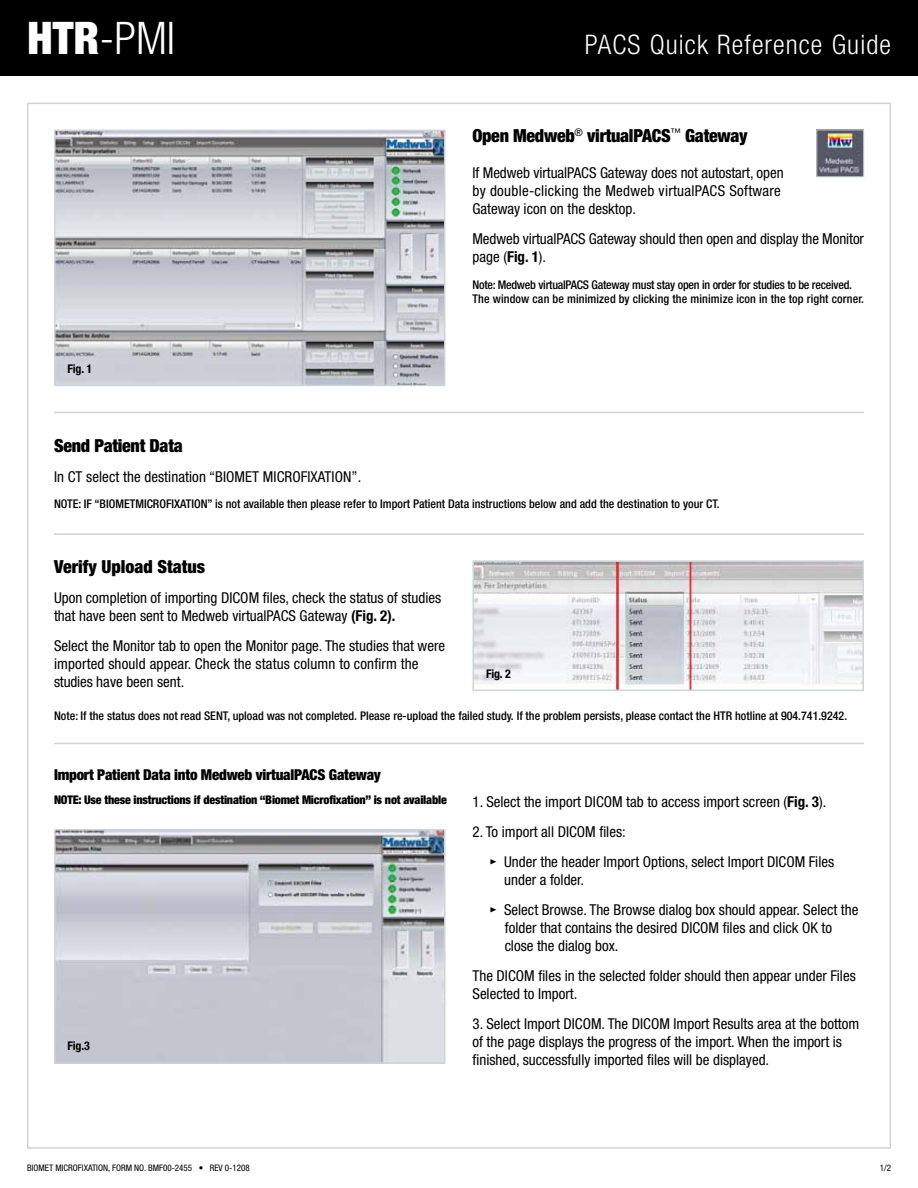
<style>
.page{position:relative;width:918px;height:1188px;background:#fff}
.page>*{position:absolute;margin:0;border:0;box-sizing:border-box;transform-origin:0 0}
.t1{font:300 condensed 45px "Helvetica Neue LT Std";color:#fff}
.t2{font:300 condensed 27px "Helvetica Neue LT Std";letter-spacing:.04em;color:#fff}
.t3{font:900 condensed 18px "Helvetica Neue LT Std";letter-spacing:-.015em;color:#000}
.t4{font:condensed 15px/18px "Helvetica Neue LT Std";color:#000}
.t5{font:900 condensed 15px "Helvetica Neue LT Std";letter-spacing:-.015em;color:#000}
.t6{font:500 condensed 12px "Helvetica Neue LT Std";color:#000}
.t7{font:500 condensed 12px/14.4px "Helvetica Neue LT Std";letter-spacing:-.02em;color:#000}
.t8{font:900 condensed 12px "Helvetica Neue LT Std";letter-spacing:-.015em;color:#000}
.t9{font:700 condensed 12px "Helvetica Neue LT Std";color:#000}
.t10{font:condensed 9px "Helvetica Neue LT Std";color:#000}
.s1{font-weight:900}
.s2{font-weight:700}
.s3{font-family:"Meta Plus Bold Caps";font-stretch:normal}
</style>
<div class="page">
<div style="left:0;top:0;width:918px;height:76px;background:#000"></div>
<img style="left:57px;top:133px;width:386px;height:250px">
<div style="left:54px;top:130px;width:392px;height:256px;border:2px solid #cfd4d8"></div>
<img style="left:475px;top:563px;width:386px;height:125px">
<div style="left:472px;top:560px;width:392px;height:131px;border:2px solid #cfd4d8"></div>
<hr style="left:54px;top:412px;width:810px;height:1px;background:#cfd4d8">
<img style="left:57px;top:832px;width:386px;height:229px">
<div style="left:54px;top:829px;width:392px;height:235px;border:2px solid #cfd4d8"></div>
<hr style="left:54px;top:743px;width:810px;height:1px;background:#cfd4d8">
<img style="left:818px;top:132px;width:44px;height:43px">
<div style="left:816px;top:130px;width:48px;height:47px;border:1px solid #cfd4d8"></div>
<hr style="left:54px;top:533px;width:810px;height:2px;background:#cfd4d8">
<h1 class="t1" style="left:27px;top:12px;width:150px"><span class="s1">HTR</span>-PMI</h1>
<p class="t9" style="left:68px;top:361px;width:26px">Fig. 1</p>
<h2 class="t2" style="left:585px;top:29px;width:308px">PACS Quick Reference Guide</h2>
<p class="t3" style="left:472px;top:125px;width:277px">Open Medweb<sup>®</sup> virtualPACS<sup>™</sup> Gateway</p>
<p class="t4" style="left:472px;top:164px;width:313px">If Medweb virtualPACS Gateway does not autostart, open by double-clicking the Medweb virtualPACS Software<br>Gateway icon on the desktop.</p>
<p class="t4" style="left:472px;top:230px;width:393px">Medweb virtualPACS Gateway should then open and display the Monitor page (<span class="s2">Fig. 1</span>).</p>
<p class="t7" style="left:472px;top:277px;width:393px">Note: Medweb virtualPACS Gateway must stay open in order for studies to be received.<br>The window can be minimized by clicking the minimize icon in the top right corner.</p>
<p class="t3" style="left:54px;top:434px;width:130px">Send Patient Data</p>
<p class="t4" style="left:54px;top:467px;width:309px">In CT select the destination “BIOMET MICROFIXATION”.</p>
<p class="t6" style="left:54px;top:497px;width:667px">NOTE: IF “BIOMETMICROFIXATION” is not available then please refer to Import Patient Data instructions below and add the destination to your CT.</p>
<p class="t3" style="left:54px;top:556px;width:153px">Verify Upload Status</p>
<p class="t4" style="left:54px;top:589px;width:389px">Upon completion of importing DICOM files, check the status of studies that have been sent to Medweb virtualPACS Gateway <span class="s2">(Fig. 2).</span></p>
<p class="t4" style="left:54px;top:637px;width:393px">Select the Monitor tab to open the Monitor page. The studies that were imported should appear. Check the status column to confirm the studies have been sent.</p>
<p class="t6" style="left:54px;top:708px;width:795px">Note: If the status does not read SENT, upload was not completed. Please re-upload the failed study. If the problem persists, please contact the HTR hotline at 904.741.9242.</p>
<p class="t9" style="left:486px;top:666px;width:26px">Fig. 2</p>
<p class="t5" style="left:54px;top:766px;width:328px">Import Patient Data into Medweb virtualPACS Gateway</p>
<p class="t8" style="left:54px;top:792px;width:394px">NOTE: Use these instructions if destination “Biomet Microfixation” is not available</p>
<p class="t4" style="left:472px;top:792px;width:355px">1. Select the import DICOM tab to access import screen (<span class="s2">Fig. 3</span>).</p>
<p class="t4" style="left:472px;top:822px;width:155px">2. To import all DICOM files:</p>
<p class="t4" style="left:504px;top:852px;width:331px;text-indent:-15px"><span class="s3">•</span> Under the header Import Options, select Import DICOM Files under a folder.</p>
<p class="t4" style="left:505px;top:900px;width:355px;text-indent:-16px"><span class="s3">•</span> Select Browse. The Browse dialog box should appear. Select the folder that contains the desired DICOM files and click OK to close the dialog box.</p>
<p class="t4" style="left:472px;top:966px;width:385px">The DICOM files in the selected folder should then appear under Files<br>Selected to Import.</p>
<p class="t4" style="left:472px;top:1014px;width:388px">3. Select Import DICOM. The DICOM Import Results area at the bottom of the page displays the progress of the import. When the import is finished, successfully imported files will be displayed.</p>
<p class="t9" style="left:68px;top:1039px;width:24px">Fig.3</p>
<p class="t10" style="left:27px;top:1163px;width:224px">Biomet Microfixation, Form No. bmf00-2455 • Rev 0-1208</p>
<p class="t10" style="left:880px;top:1163px;width:13px">1/2</p>
</div>
